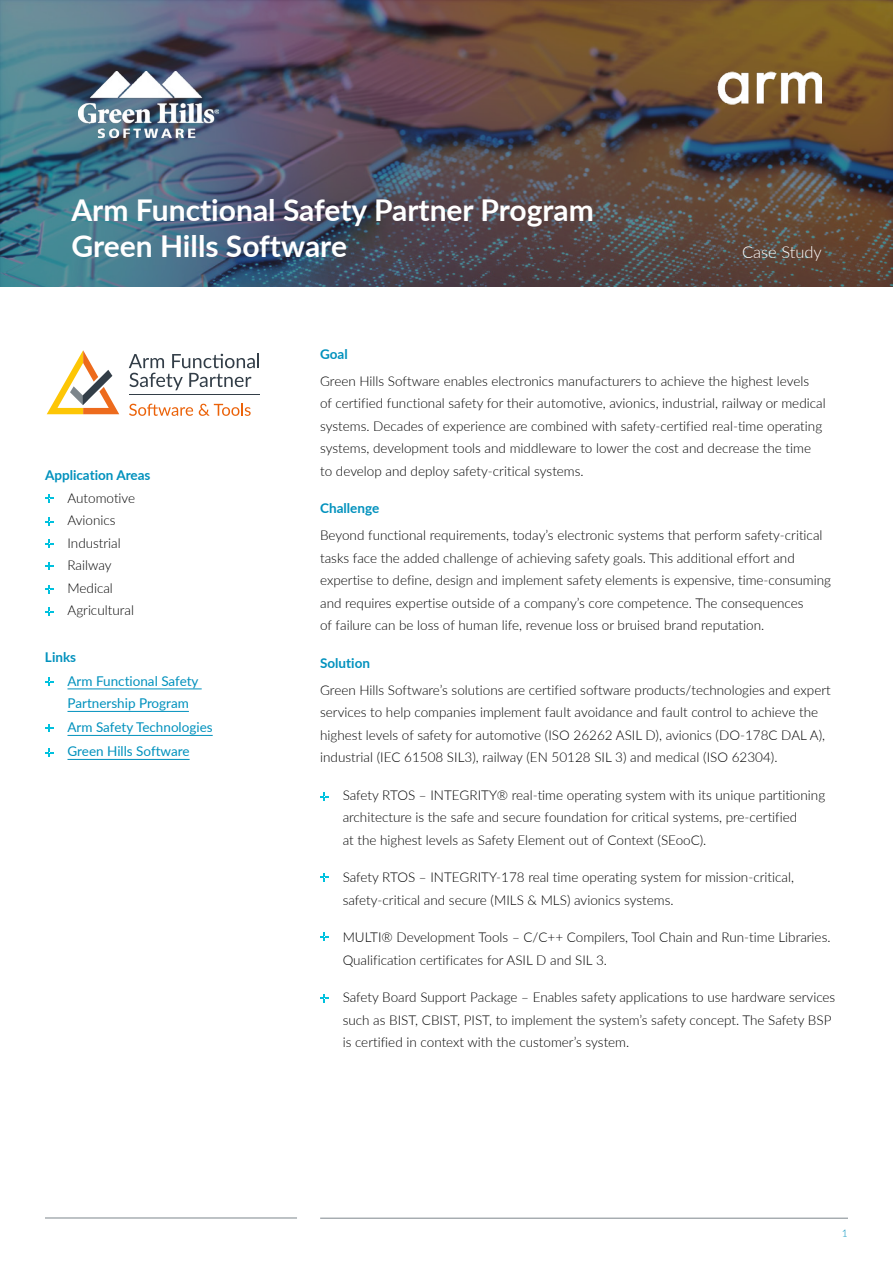
<style>
.page{position:relative;width:893px;height:1263px;background:#fff}
.page>*{position:absolute;margin:0;border:0;box-sizing:border-box;transform-origin:0 0}
.t1{font:700 30px/36px "Lato";color:#fff}
.t2{font:300 16.5px "Lato";color:#fff}
.t3{font:300 13.5px/22.5px "Lato";color:#000}
.t4{font:13.5px/22.5px "Lato";color:#0091bd}
.t5{font:700 13.5px "Lato";color:#0091bd}
.t6{font:300 10.5px "Lato";color:#0091bd}
</style>
<div class="page">
<img style="left:0;top:0;width:893px;height:287px">
<img style="left:718px;top:71px;width:103px;height:33px">
<svg style="left:47px;top:350px;width:72px;height:64px"></svg>
<svg style="left:129px;top:354px;width:130px;height:36px"></svg>
<svg style="left:129px;top:404px;width:64px;height:12px"></svg>
<svg style="left:199px;top:403px;width:52px;height:13px"></svg>
<hr style="left:129px;top:394px;width:131px;height:1px;background:#333e48">
<hr style="left:320px;top:1218px;width:528px;height:1px;background:#7d868c">
<hr style="left:45px;top:1218px;width:252px;height:1px;background:#7d868c">
<img style="left:78px;top:71px;width:140px;height:67px">
<svg style="left:320px;top:792px;width:8px;height:9px"></svg>
<svg style="left:320px;top:873px;width:8px;height:8px"></svg>
<svg style="left:320px;top:933px;width:8px;height:8px"></svg>
<svg style="left:320px;top:994px;width:8px;height:8px"></svg>
<hr style="left:68px;top:689px;width:134px;height:1px;background:#0091bd">
<hr style="left:68px;top:711px;width:121px;height:1px;background:#0091bd">
<hr style="left:68px;top:735px;width:145px;height:1px;background:#0091bd">
<hr style="left:68px;top:759px;width:122px;height:1px;background:#0091bd">
<svg style="left:45px;top:494px;width:8px;height:8px"></svg>
<svg style="left:45px;top:518px;width:8px;height:8px"></svg>
<svg style="left:45px;top:540px;width:8px;height:8px"></svg>
<svg style="left:45px;top:562px;width:8px;height:8px"></svg>
<svg style="left:45px;top:585px;width:8px;height:8px"></svg>
<svg style="left:45px;top:677px;width:8px;height:9px"></svg>
<svg style="left:45px;top:724px;width:8px;height:8px"></svg>
<svg style="left:45px;top:749px;width:8px;height:8px"></svg>
<svg style="left:45px;top:608px;width:8px;height:8px"></svg>
<h1 class="t1" style="left:71px;top:191px;width:524px">Arm Functional Safety Partner Program<br>Green Hills Software</h1>
<p class="t2" style="left:742px;top:241px;width:81px">Case Study</p>
<p class="t5" style="left:45px;top:465px;width:107px">Application Areas</p>
<p class="t3" style="left:68px;top:486px;width:69px">Automotive<br>Avionics<br>Industrial<br>Railway<br>Medical<br>Agricultural</p>
<p class="t5" style="left:45px;top:647px;width:33px">Links</p>
<p class="t4" style="left:68px;top:669px;width:133px">Arm Functional Safety<br>Partnership Program</p>
<p class="t4" style="left:68px;top:715px;width:147px;line-height:24px">Arm Safety Technologies<br>Green Hills Software</p>
<p class="t5" style="left:320px;top:344px;width:29px">Goal</p>
<p class="t3" style="left:320px;top:369px;width:507px">Green Hills Software enables electronics manufacturers to achieve the highest levels<br>of certified functional safety for their automotive, avionics, industrial, railway or medical systems. Decades of experience are combined with safety-certified real-time operating systems, development tools and middleware to lower the cost and decrease the time to develop and deploy safety-critical systems.</p>
<p class="t5" style="left:320px;top:498px;width:61px">Challenge</p>
<p class="t3" style="left:320px;top:523px;width:512px">Beyond functional requirements, today’s electronic systems that perform safety-critical tasks face the added challenge of achieving safety goals. This additional effort and expertise to define, design and implement safety elements is expensive, time-consuming and requires expertise outside of a company’s core competence. The consequences<br>of failure can be loss of human life, revenue loss or bruised brand reputation.</p>
<p class="t5" style="left:320px;top:653px;width:51px">Solution</p>
<p class="t3" style="left:320px;top:678px;width:512px">Green Hills Software’s solutions are certified software products/technologies and expert services to help companies implement fault avoidance and fault control to achieve the highest levels of safety for automotive (ISO 26262 ASIL D), avionics (DO-178C DAL A), industrial (IEC 61508 SIL3), railway (EN 50128 SIL 3) and medical (ISO 62304).</p>
<p class="t3" style="left:343px;top:783px;width:484px">Safety RTOS – INTEGRITY® real-time operating system with its unique partitioning architecture is the safe and secure foundation for critical systems, pre-certified<br>at the highest levels as Safety Element out of Context (SEooC).</p>
<p class="t3" style="left:343px;top:866px;width:453px">Safety RTOS – INTEGRITY-178 real time operating system for mission-critical, safety-critical and secure (MILS &amp; MLS) avionics systems.</p>
<p class="t3" style="left:343px;top:926px;width:489px">MULTI® Development Tools – C/C++ Compilers, Tool Chain and Run-time Libraries.<br>Qualification certificates for ASIL D and SIL 3.</p>
<p class="t3" style="left:343px;top:986px;width:494px">Safety Board Support Package – Enables safety applications to use hardware services such as BIST, CBIST, PIST, to implement the system’s safety concept. The Safety BSP is certified in context with the customer’s system.</p>
<p class="t6" style="left:842px;top:1225px;width:8px">1</p>
</div>
